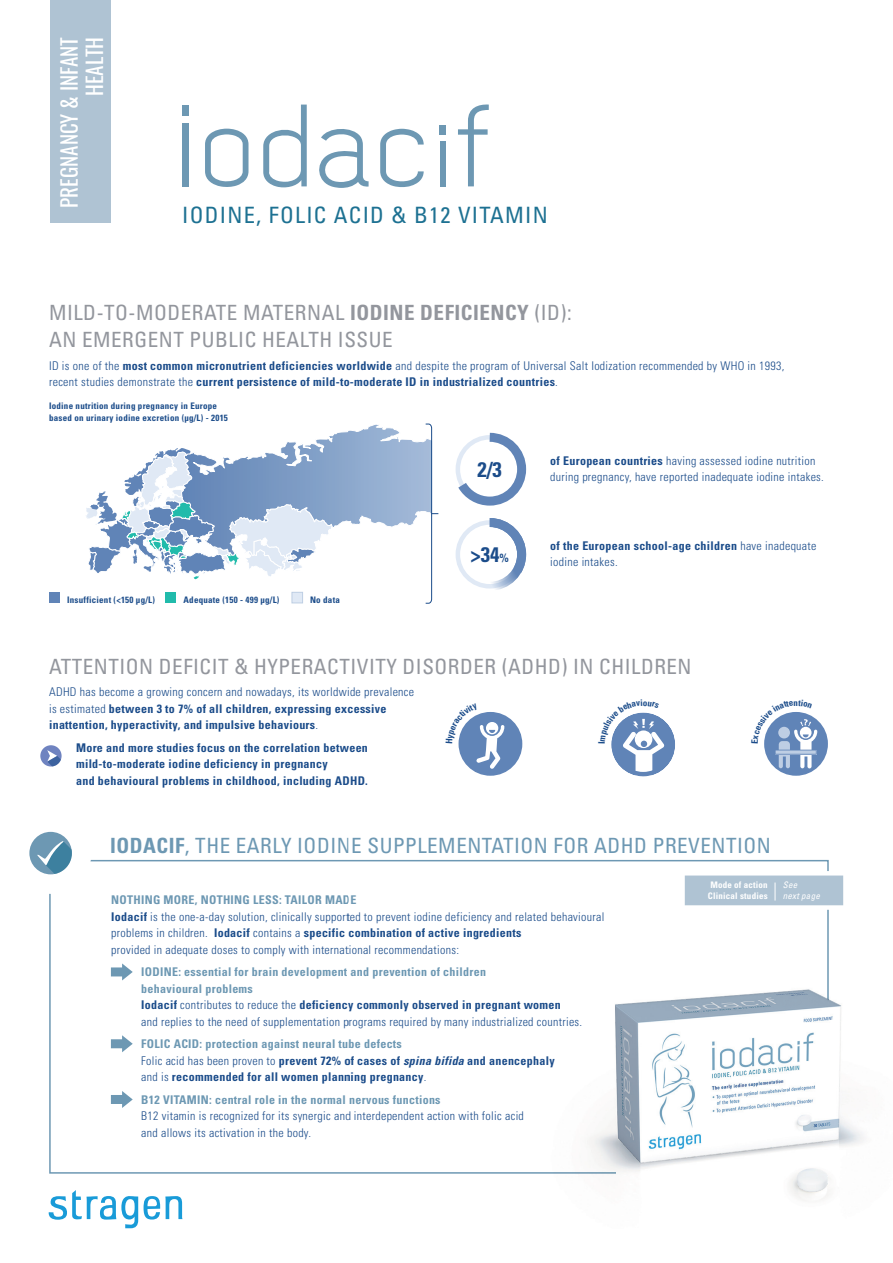
<style>
.page{position:relative;width:893px;height:1263px;background:#fff}
.page>*{position:absolute;margin:0;border:0;box-sizing:border-box;transform-origin:0 0}
.t1{font:condensed 22.5px "Univers";letter-spacing:.055em;color:#1d7192}
.t2{font:condensed 21px/27px "Univers";letter-spacing:.025em;color:#93969d}
.t3{font:condensed 21px "Univers";letter-spacing:.025em;color:#6d98b3}
.t4{font:21px/25.2px "Oswald";color:#fff;text-align:right}
.t5{font:700 condensed 21px "Univers";color:#1b4c8a}
.t6{font:300 condensed 12px/16.5px "Univers";letter-spacing:.025em;color:#1b4c8a}
.t7{font:700 condensed 12px/16.5px "Univers";letter-spacing:.025em;color:#1b4c8a}
.t8{font:700 condensed 12px "Univers";letter-spacing:.025em;color:#6d98b3}
.t9{font:700 condensed 9px/12px "Univers";letter-spacing:.025em;color:#1b4c8a}
.t10{font:700 condensed 9px/10.5px "Univers";letter-spacing:.02em;color:#fff}
.t11{font:italic condensed 9px/10.5px "Univers";letter-spacing:.02em;color:#fff}
.s1{font-weight:700}
.s2{font-size:12px}
.s3{font-weight:300}
.s4{font-weight:700;color:#6d98b3}
.s5{color:#6d98b3}
.s6{font-style:italic}
</style>
<div class="page">
<svg style="left:29px;top:831px;width:62px;height:63px"></svg>
<img style="left:348px;top:859px;width:516px;height:315px">
<img style="left:757px;top:1142px;width:107px;height:59px">
<img style="left:616px;top:990px;width:225px;height:172px">
<img style="left:797px;top:1168px;width:30px;height:24px">
<svg style="left:205px;top:129px;width:43px;height:58px"></svg>
<svg style="left:263px;top:105px;width:44px;height:83px"></svg>
<svg style="left:319px;top:129px;width:50px;height:59px"></svg>
<svg style="left:380px;top:129px;width:44px;height:58px"></svg>
<div style="left:440px;top:141px;width:5px;height:45px;background:#6d98b3"></div>
<div style="left:439px;top:125px;width:7px;height:10px;background:#6d98b3"></div>
<svg style="left:458px;top:104px;width:31px;height:82px"></svg>
<div style="left:182px;top:105px;width:7px;height:10px;background:#6d98b3"></div>
<div style="left:182px;top:123px;width:7px;height:64px;background:#6d98b3"></div>
<svg style="left:455px;top:432px;width:72px;height:74px"></svg>
<div style="left:456px;top:520px;width:68px;height:68px;border:4px solid #e0e9f5;border-radius:50%"></div>
<svg style="left:490px;top:518px;width:36px;height:72px"></svg>
<svg style="left:86px;top:423px;width:352px;height:181px"></svg>
<div style="left:49px;top:592px;width:11px;height:11px;background:#6084b7"></div>
<div style="left:165px;top:592px;width:11px;height:11px;background:#21bbab"></div>
<div style="left:292px;top:592px;width:11px;height:11px;background:#e0e9f5;border:1px solid #becee4"></div>
<div style="left:40px;top:745px;width:22px;height:21px;background:#6f83c0;border-radius:50%"></div>
<svg style="left:47px;top:750px;width:14px;height:16px"></svg>
<div style="left:459px;top:712px;width:63px;height:64px;background:#6084b7;border-radius:50%"></div>
<div style="left:764px;top:712px;width:64px;height:64px;background:#6084b7;border-radius:50%"></div>
<svg style="left:111px;top:963px;width:22px;height:17px"></svg>
<svg style="left:111px;top:1035px;width:22px;height:17px"></svg>
<svg style="left:111px;top:1091px;width:22px;height:17px"></svg>
<div style="left:50px;top:0;width:60px;height:222px;background:#afc3d3"></div>
<svg style="left:144px;top:1196px;width:39px;height:23px"></svg>
<svg style="left:48px;top:1190px;width:90px;height:38px"></svg>
<svg style="left:458px;top:712px;width:46px;height:57px"></svg>
<svg style="left:611px;top:712px;width:64px;height:64px"></svg>
<svg style="left:764px;top:712px;width:53px;height:56px"></svg>
<h2 class="t4" style="left:55px;top:208px;width:172px;rotate:-90deg">PREGNANCY &amp; INFANT<br>HEALTH</h2>
<h1 class="t1" style="left:182px;top:200px;width:367px">IODINE, FOLIC ACID &amp; B12 VITAMIN</h1>
<h2 class="t2" style="left:49px;top:299px;width:524px">MILD-TO-MODERATE MATERNAL <span class="s1">IODINE DEFICIENCY</span> (ID):<br>AN EMERGENT PUBLIC HEALTH ISSUE</h2>
<p class="t6" style="left:49px;top:357px;width:737px">ID is one of the <span class="s1">most common micronutrient deficiencies worldwide</span> and despite the program of Universal Salt Iodization recommended by WHO in 1993, recent studies demonstrate the <span class="s1">current persistence of mild-to-moderate ID in industrialized countries</span>.</p>
<p class="t9" style="left:49px;top:399px;width:180px">Iodine nutrition during pregnancy in Europe based on urinary iodine excretion (µg/L) - 2015</p>
<p class="t9" style="left:67px;top:594px;width:89px">Insufficient (&lt;150 µg/L)</p>
<p class="t9" style="left:184px;top:594px;width:97px">Adequate (150 - 499 µg/L)</p>
<p class="t9" style="left:310px;top:594px;width:31px">No data</p>
<h2 class="t5" style="left:477px;top:456px;width:26px">2/3</h2>
<h2 class="t5" style="left:470px;top:542px;width:40px">&gt;34<span class="s2">%</span></h2>
<p class="t6" style="left:550px;top:452px;width:275px"><span class="s1">of European countries</span> having assessed iodine nutrition during pregnancy, have reported inadequate iodine intakes.</p>
<p class="t7" style="left:550px;top:537px;width:268px">of the European school-age children <span class="s3">have inadequate iodine intakes.</span></p>
<h2 class="t2" style="left:49px;top:652px;width:644px">ATTENTION DEFICIT &amp; HYPERACTIVITY DISORDER (ADHD) IN CHILDREN</h2>
<p class="t7" style="left:49px;top:684px;width:367px"><span class="s3">ADHD has become a growing concern and nowadays, its worldwide prevalence is estimated</span> between 3 to 7% of all children, expressing excessive inattention, hyperactivity, and impulsive behaviours<span class="s3">.</span></p>
<p class="t7" style="left:76px;top:739px;width:293px">More and more studies focus on the correlation between mild-to-moderate iodine deficiency in pregnancy<br>and behavioural problems in childhood, including ADHD.</p>
<h2 class="t3" style="left:110px;top:832px;width:662px"><span class="s1">IODACIF</span>, THE EARLY IODINE SUPPLEMENTATION FOR ADHD PREVENTION</h2>
<p class="t6" style="left:111px;top:892px;width:495px"><span class="s4">NOTHING MORE, NOTHING LESS: TAILOR MADE<br></span><span class="s1">Iodacif</span> is the one-a-day solution, clinically supported to prevent iodine deficiency and related behavioural problems in children. <span class="s1">Iodacif</span> contains a <span class="s1">specific combination of active ingredients<br></span>provided in adequate doses to comply with international recommendations:</p>
<p class="t6" style="left:141px;top:964px;width:442px"><span class="s4">IODINE: essential for brain development and prevention of children<br>behavioural problems<br></span><span class="s1">Iodacif</span> contributes to reduce the <span class="s1">deficiency commonly observed in pregnant women<br></span>and replies to the need of supplementation programs required by many industrialized countries.</p>
<p class="t7" style="left:141px;top:1036px;width:415px"><span class="s5">FOLIC ACID: protection against neural tube defects<br></span><span class="s3">Folic acid has been proven to</span> prevent 72% of cases of <span class="s6">spina bifida</span> and anencephaly <span class="s3">and is</span> recommended for all women planning pregnancy<span class="s3">.</span></p>
<p class="t8" style="left:141px;top:1092px;width:301px">B12 VITAMIN: central role in the normal nervous functions</p>
<p class="t6" style="left:141px;top:1108px;width:384px">B12 vitamin is recognized for its synergic and interdependent action with folic acid and allows its activation in the body.</p>
<p class="t10" style="left:708px;top:880px;width:61px">Mode of action<br>Clinical studies</p>
<p class="t11" style="left:783px;top:880px;width:38px">See<br>next page</p>
</div>
